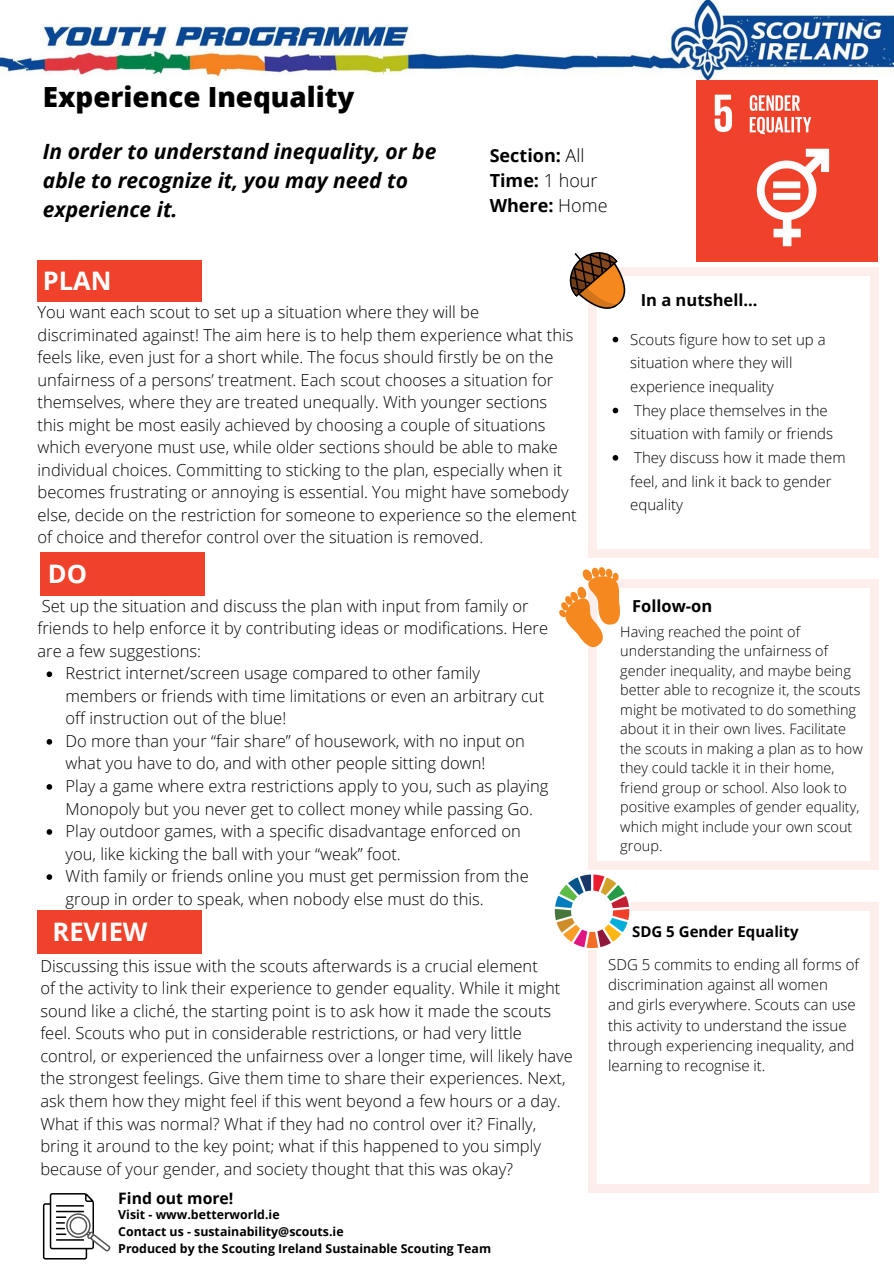
<style>
.page{position:relative;width:894px;height:1264px;background:#fff}
.page>*{position:absolute;margin:0;border:0;box-sizing:border-box;transform-origin:0 0}
.t1{font:800 27.75px "Open Sans";color:#000}
.t2{font:700 25.5px "Open Sans";color:#fff}
.t3{font:italic 700 21px/29.2px "Open Sans";color:#000}
.t4{font:700 18px "Open Sans";color:#000}
.t5{font:300 16.5px/22.5px "Open Sans";color:#000}
.t6{font:700 16.5px "Open Sans";color:#000}
.t7{font:700 15.75px "Open Sans";color:#000}
.t8{font:300 15px/23.7px "Open Sans";color:#000}
.t9{font:700 15px "Open Sans";color:#000}
.t10{font:300 14.4px/19.5px "Open Sans";color:#000}
.t11{font:700 12.3px "Open Sans";color:#000}
.s1{font-weight:300}
</style>
<div class="page">
<div style="left:38px;top:260px;width:164px;height:42px;background:#f0422b"></div>
<div style="left:40px;top:552px;width:164px;height:43px;background:#f0422b"></div>
<div style="left:38px;top:909px;width:164px;height:44px;background:#f0422b"></div>
<img style="left:0;top:0;width:893px;height:80px">
<div style="left:869px;top:549px;width:9px;height:9px;background:#fdedeb"></div>
<div style="left:588px;top:276px;width:8px;height:273px;background:#fdedeb"></div>
<div style="left:588px;top:549px;width:8px;height:9px;background:#fdedeb"></div>
<div style="left:869px;top:276px;width:9px;height:273px;background:#fdedeb"></div>
<div style="left:596px;top:549px;width:273px;height:9px;background:#fdedeb"></div>
<div style="left:869px;top:267px;width:9px;height:9px;background:#fdedeb"></div>
<div style="left:596px;top:267px;width:273px;height:9px;background:#fdedeb"></div>
<svg style="left:569px;top:252px;width:57px;height:69px"></svg>
<div style="left:869px;top:861px;width:9px;height:9px;background:#fdedeb"></div>
<div style="left:588px;top:588px;width:8px;height:273px;background:#fdedeb"></div>
<div style="left:588px;top:861px;width:8px;height:9px;background:#fdedeb"></div>
<div style="left:869px;top:588px;width:9px;height:273px;background:#fdedeb"></div>
<div style="left:596px;top:861px;width:273px;height:9px;background:#fdedeb"></div>
<div style="left:869px;top:579px;width:9px;height:9px;background:#fdedeb"></div>
<div style="left:596px;top:579px;width:273px;height:9px;background:#fdedeb"></div>
<svg style="left:559px;top:567px;width:61px;height:87px"></svg>
<svg style="left:43px;top:1193px;width:67px;height:66px"></svg>
<div style="left:869px;top:1183px;width:9px;height:9px;background:#fdedeb"></div>
<div style="left:588px;top:910px;width:8px;height:273px;background:#fdedeb"></div>
<div style="left:588px;top:1183px;width:8px;height:9px;background:#fdedeb"></div>
<div style="left:869px;top:910px;width:9px;height:273px;background:#fdedeb"></div>
<div style="left:596px;top:1183px;width:273px;height:9px;background:#fdedeb"></div>
<div style="left:869px;top:901px;width:9px;height:9px;background:#fdedeb"></div>
<div style="left:596px;top:901px;width:273px;height:9px;background:#fdedeb"></div>
<img style="left:554px;top:874px;width:76px;height:75px">
<img style="left:696px;top:80px;width:181px;height:182px">
<svg style="left:612px;top:337px;width:6px;height:5px"></svg>
<svg style="left:612px;top:408px;width:6px;height:5px"></svg>
<svg style="left:612px;top:455px;width:6px;height:5px"></svg>
<svg style="left:47px;top:671px;width:5px;height:6px"></svg>
<svg style="left:47px;top:739px;width:5px;height:5px"></svg>
<svg style="left:47px;top:784px;width:5px;height:5px"></svg>
<svg style="left:47px;top:829px;width:5px;height:5px"></svg>
<svg style="left:47px;top:874px;width:5px;height:5px"></svg>
<p class="t1" style="left:43px;top:77px;width:313px">Experience Inequality</p>
<p class="t3" style="left:43px;top:136px;width:395px">In order to understand inequality, or be able to recognize it, you may need to experience it.</p>
<p class="t4" style="left:489px;top:143px;width:96px">Section: <span class="s1">All</span></p>
<p class="t4" style="left:489px;top:168px;width:109px">Time: <span class="s1">1 hour</span></p>
<p class="t4" style="left:489px;top:192px;width:119px">Where: <span class="s1">Home</span></p>
<p class="t2" style="left:43px;top:262px;width:70px">PLAN</p>
<p class="t5" style="left:38px;top:300px;width:540px">You want each scout to set up a situation where they will be discriminated against! The aim here is to help them experience what this feels like, even just for a short while. The focus should firstly be on the unfairness of a persons’ treatment. Each scout chooses a situation for themselves, where they are treated unequally. With younger sections this might be most easily achieved by choosing a couple of situations which everyone must use, while older sections should be able to make individual choices. Committing to sticking to the plan, especially when it becomes frustrating or annoying is essential. You might have somebody else, decide on the restriction for someone to experience so the element of choice and therefor control over the situation is removed.</p>
<p class="t2" style="left:48px;top:556px;width:41px">DO</p>
<p class="t5" style="left:38px;top:594px;width:512px">Set up the situation and discuss the plan with input from family or friends to help enforce it by contributing ideas or modifications. Here are a few suggestions:</p>
<p class="t5" style="left:66px;top:661px;width:480px">Restrict internet/screen usage compared to other family members or friends with time limitations or even an arbitrary cut off instruction out of the blue!</p>
<p class="t5" style="left:66px;top:729px;width:461px">Do more than your “fair share” of housework, with no input on what you have to do, and with other people sitting down!</p>
<p class="t5" style="left:66px;top:774px;width:484px">Play a game where extra restrictions apply to you, such as playing<br>Monopoly but you never get to collect money while passing Go.</p>
<p class="t5" style="left:66px;top:819px;width:456px">Play outdoor games, with a specific disadvantage enforced on you, like kicking the ball with your “weak” foot.</p>
<p class="t5" style="left:66px;top:864px;width:464px">With family or friends online you must get permission from the group in order to speak, when nobody else must do this.</p>
<p class="t2" style="left:52px;top:913px;width:97px">REVIEW</p>
<p class="t6" style="left:640px;top:288px;width:118px">In a nutshell...</p>
<p class="t8" style="left:630px;top:327px;width:197px">Scouts figure how to set up a situation where they will experience inequality</p>
<p class="t8" style="left:630px;top:398px;width:204px">They place themselves in the situation with family or friends</p>
<p class="t8" style="left:630px;top:445px;width:217px">They discuss how it made them feel, and link it back to gender equality</p>
<p class="t6" style="left:632px;top:594px;width:82px">Follow-on</p>
<p class="t10" style="left:620px;top:621px;width:244px">Having reached the point of understanding the unfairness of gender inequality, and maybe being better able to recognize it, the scouts might be motivated to do something about it in their own lives. Facilitate the scouts in making a plan as to how they could tackle it in their home, friend group or school. Also look to positive examples of gender equality, which might include your own scout group.</p>
<p class="t9" style="left:632px;top:921px;width:168px">SDG 5 Gender Equality</p>
<p class="t5" style="left:40px;top:954px;width:499px">Discussing this issue with the scouts afterwards is a crucial element</p>
<p class="t5" style="left:40px;top:976px;width:534px">of the activity to link their experience to gender equality. While it might sound like a cliché, the starting point is to ask how it made the scouts feel. Scouts who put in considerable restrictions, or had very little control, or experienced the unfairness over a longer time, will likely have the strongest feelings. Give them time to share their experiences. Next, ask them how they might feel if this went beyond a few hours or a day.<br>What if this was normal? What if they had no control over it? Finally, bring it around to the key point; what if this happened to you simply because of your gender, and society thought that this was okay?</p>
<p class="t7" style="left:118px;top:1186px;width:117px">Find out more!</p>
<p class="t11" style="left:118px;top:1205px;width:163px">Visit - www.betterworld.ie</p>
<p class="t11" style="left:118px;top:1222px;width:227px">Contact us - sustainability@scouts.ie</p>
<p class="t11" style="left:118px;top:1239px;width:374px">Produced by the Scouting Ireland Sustainable Scouting Team</p>
<p class="t8" style="left:608px;top:953px;width:252px;line-height:20.2px">SDG 5 commits to ending all forms of discrimination against all women</p>
<p class="t8" style="left:608px;top:994px;width:249px;line-height:20.2px">and girls everywhere. Scouts can use this activity to understand the issue</p>
<p class="t8" style="left:608px;top:1034px;width:248px;line-height:20.2px">through experiencing inequality, and learning to recognise it.</p>
</div>
